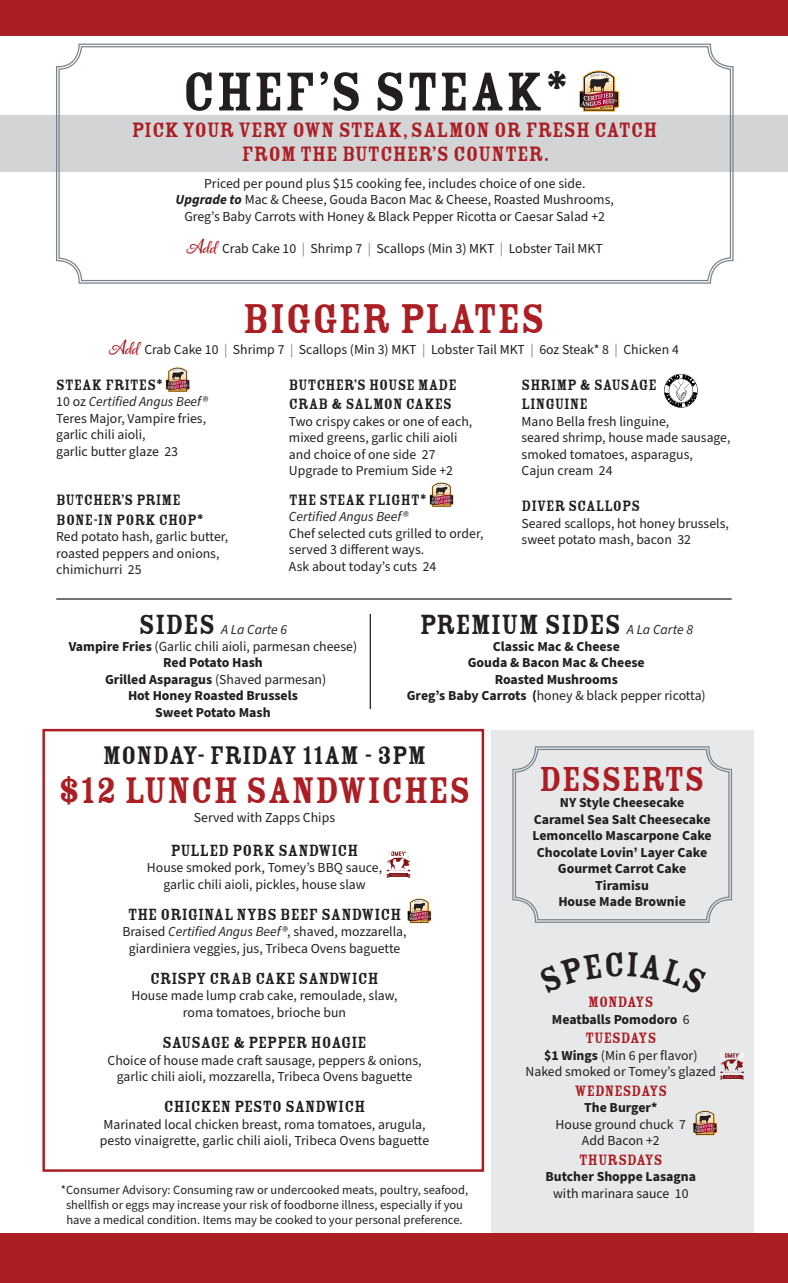
<style>
.page{position:relative;width:788px;height:1283px;background:#fff}
.page>*{position:absolute;margin:0;border:0;box-sizing:border-box;transform-origin:0 0}
.t1{font:60px "Che Guevara Golden Serif";color:#231f20}
.t2{font:45px "Che Guevara Golden Serif";color:#ab1e24}
.t3{font:40px "Che Guevara Golden Serif";color:#ab1e24}
.t4{font:37.5px "Che Guevara Golden Serif";color:#ab1e24}
.t5{font:30px "Che Guevara Golden Serif";color:#231f20}
.t6{font:27.5px "Che Guevara Golden Serif";color:#231f20}
.t7{font:22.5px/23.8px "Che Guevara Golden Serif";color:#ab1e24;text-align:center}
.t8{font:17.5px "Che Guevara Golden Serif";color:#231f20}
.t9{font:16.25px/19.5px "Che Guevara Golden Serif";color:#231f20}
.t10{font:16.25px "Che Guevara Golden Serif";color:#ab1e24}
.t11{font:13.75px/16.5px "Source Sans Pro";color:#231f20;text-align:center}
.t12{font:700 13.75px/16.5px "Source Sans Pro";color:#231f20;text-align:center}
.t13{font:italic 13.75px "Source Sans Pro";color:#231f20}
.t14{font:12.5px/15px "Source Sans Pro";color:#231f20;text-align:center}
.s1{font-weight:700;font-style:italic}
.s2{font-family:"Alana";font-weight:700;font-size:17.5px;color:#ab1e24}
.s3{color:#7a838a}
.s4{font-style:italic}
.s5{font-family:"Che Guevara Golden Serif";font-weight:400;font-size:30px}
.s6{font-weight:400;font-style:italic}
.s7{font-weight:400}
.s8{font-family:"Source Sans Pro";font-style:italic;font-size:13.75px}
.s9{font-weight:700}
</style>
<div class="page">
<div style="left:42px;top:729px;width:442px;height:442px;border:2px solid #ab1e24"></div>
<div style="left:491px;top:730px;width:262px;height:503px;background:#e7e8e9"></div>
<div style="left:0;top:1233px;width:788px;height:49px;background:#ab1e24"></div>
<svg style="left:166px;top:367px;width:24px;height:25px"></svg>
<svg style="left:429px;top:482px;width:24px;height:25px"></svg>
<hr style="left:56px;top:598px;width:675px;height:1px;background:#231f20">
<hr style="left:369px;top:614px;width:2px;height:95px;background:#231f20">
<svg style="left:512px;top:746px;width:220px;height:177px"></svg>
<div style="left:515px;top:749px;width:214px;height:171px;border:1px solid #7a838a;border-radius:22px"></div>
<div style="left:0;top:115px;width:788px;height:56px;background:#d2d4d5"></div>
<svg style="left:55px;top:43px;width:679px;height:241px"></svg>
<div style="left:58px;top:46px;width:673px;height:235px;border:1px solid #7a838a;border-radius:22px"></div>
<svg style="left:720px;top:1053px;width:24px;height:26px"></svg>
<div style="left:0;top:0;width:788px;height:36px;background:#ab1e24"></div>
<svg style="left:386px;top:851px;width:24px;height:26px"></svg>
<svg style="left:664px;top:373px;width:34px;height:35px"></svg>
<div style="left:664px;top:374px;width:33px;height:34px;border:1px solid #040503;border-radius:50%"></div>
<div style="left:668px;top:378px;width:25px;height:25px;border:1px solid #040503;border-radius:50%"></div>
<img style="left:673px;top:386px;width:15px;height:6px">
<svg style="left:407px;top:898px;width:24px;height:25px"></svg>
<svg style="left:693px;top:1110px;width:24px;height:25px"></svg>
<svg style="left:666px;top:375px;width:29px;height:11px"></svg>
<svg style="left:665px;top:392px;width:31px;height:15px"></svg>
<h1 class="t1" style="left:182px;top:59px;width:387px">CHEF’S STEAK*</h1>
<h3 class="t7" style="left:132px;top:119px;width:527px">PICK YOUR VERY OWN STEAK, SALMON OR FRESH CATCH<br>FROM THE BUTCHER’S COUNTER.</h3>
<p class="t11" style="left:176px;top:175px;width:440px">Priced per pound plus $15 cooking fee, includes choice of one side.<br><span class="s1">Upgrade to</span> Mac &amp; Cheese, Gouda Bacon Mac &amp; Cheese, Roasted Mushrooms,<br>Greg’s Baby Carrots with Honey &amp; Black Pepper Ricotta or Caesar Salad +2</p>
<p class="t11" style="left:187px;top:240px;width:417px"><span class="s2">Add</span> Crab Cake 10 <span class="s3">|</span> Shrimp 7 <span class="s3">|</span> Scallops (Min 3) MKT <span class="s3">|</span> Lobster Tail MKT</p>
<h2 class="t2" style="left:243px;top:294px;width:303px">BIGGER PLATES</h2>
<p class="t11" style="left:109px;top:341px;width:571px"><span class="s2">Add</span> Crab Cake 10 <span class="s3">|</span> Shrimp 7 <span class="s3">|</span> Scallops (Min 3) MKT <span class="s3">|</span> Lobster Tail MKT <span class="s3">|</span> 6oz Steak* 8 <span class="s3">|</span> Chicken 4</p>
<p class="t9" style="left:56px;top:375px;width:108px">STEAK FRITES*</p>
<p class="t11" style="left:56px;top:394px;width:153px;text-align:left">10 oz <span class="s4">Certified Angus Beef®<br></span>Teres Major, Vampire fries, garlic chili aioli,<br>garlic butter glaze 23</p>
<p class="t9" style="left:56px;top:490px;width:148px">BUTCHER’S PRIME<br>BONE-IN PORK CHOP*</p>
<p class="t11" style="left:56px;top:529px;width:173px;text-align:left">Red potato hash, garlic butter, roasted peppers and onions, chimichurri 25</p>
<p class="t9" style="left:289px;top:375px;width:169px">BUTCHER’S HOUSE MADE<br>CRAB &amp; SALMON CAKES</p>
<p class="t11" style="left:289px;top:413px;width:185px;text-align:left">Two crispy cakes or one of each, mixed greens, garlic chili aioli and choice of one side 27<br>Upgrade to Premium Side +2</p>
<p class="t9" style="left:289px;top:490px;width:139px">THE STEAK FLIGHT*</p>
<p class="t13" style="left:289px;top:507px;width:121px">Certified Angus Beef®</p>
<p class="t11" style="left:289px;top:525px;width:196px;text-align:left">Chef selected cuts grilled to order, served 3 different ways.<br>Ask about today’s cuts 24</p>
<p class="t9" style="left:521px;top:375px;width:137px">SHRIMP &amp; SAUSAGE<br>LINGUINE</p>
<p class="t11" style="left:521px;top:413px;width:210px;text-align:left">Mano Bella fresh linguine,<br>seared shrimp, house made sausage, smoked tomatoes, asparagus,<br>Cajun cream 24</p>
<p class="t9" style="left:521px;top:496px;width:120px">DIVER SCALLOPS</p>
<p class="t11" style="left:521px;top:515px;width:209px;text-align:left">Seared scallops, hot honey brussels, sweet potato mash, bacon 32</p>
<p class="t12" style="left:69px;top:621px;width:290px"><span class="s5">SIDES</span> <span class="s6">A La Carte 6<br></span>Vampire Fries <span class="s7">(Garlic chili aioli, parmesan cheese)<br></span>Red Potato Hash<br>Grilled Asparagus <span class="s7">(Shaved parmesan)<br></span>Hot Honey Roasted Brussels<br>Sweet Potato Mash</p>
<h3 class="t5" style="left:419px;top:608px;width:275px">PREMIUM SIDES <span class="s8">A La Carte 8</span></h3>
<p class="t12" style="left:407px;top:638px;width:300px">Classic Mac &amp; Cheese<br>Gouda &amp; Bacon Mac &amp; Cheese<br>Roasted Mushrooms<br>Greg’s Baby Carrots (<span class="s7">honey &amp; black pepper ricotta)</span></p>
<h3 class="t6" style="left:103px;top:740px;width:325px">MONDAY- FRIDAY 11AM - 3PM</h3>
<h3 class="t3" style="left:58px;top:768px;width:414px">$12 LUNCH SANDWICHES</h3>
<p class="t11" style="left:194px;top:809px;width:143px">Served with Zapps Chips</p>
<p class="t8" style="left:171px;top:841px;width:189px">PULLED PORK SANDWICH</p>
<p class="t11" style="left:147px;top:860px;width:237px">House smoked pork, Tomey’s BBQ sauce, garlic chili aioli, pickles, house slaw</p>
<p class="t8" style="left:128px;top:905px;width:275px">THE ORIGINAL NYBS BEEF SANDWICH</p>
<p class="t11" style="left:122px;top:924px;width:286px">Braised <span class="s4">Certified Angus Beef®</span>, shaved, mozzarella, giardiniera veggies, jus, Tribeca Ovens baguette</p>
<p class="t8" style="left:150px;top:969px;width:230px">CRISPY CRAB CAKE SANDWICH</p>
<p class="t11" style="left:131px;top:988px;width:267px">House made lump crab cake, remoulade, slaw, roma tomatoes, brioche bun</p>
<p class="t8" style="left:162px;top:1033px;width:205px">SAUSAGE &amp; PEPPER HOAGIE</p>
<p class="t11" style="left:107px;top:1052px;width:315px">Choice of house made craft sausage, peppers &amp; onions, garlic chili aioli, mozzarella, Tribeca Ovens baguette</p>
<p class="t8" style="left:164px;top:1097px;width:203px">CHICKEN PESTO SANDWICH</p>
<p class="t11" style="left:100px;top:1116px;width:331px;text-align:left">Marinated local chicken breast, roma tomatoes, arugula, pesto vinaigrette, garlic chili aioli, Tribeca Ovens baguette</p>
<p class="t14" style="left:61px;top:1182px;width:408px">*Consumer Advisory: Consuming raw or undercooked meats, poultry, seafood, shellfish or eggs may increase your risk of foodborne illness, especially if you have a medical condition. Items may be cooked to your personal preference.</p>
<h3 class="t4" style="left:539px;top:758px;width:167px">DESSERTS</h3>
<p class="t12" style="left:532px;top:794px;width:181px">NY Style Cheesecake<br>Caramel Sea Salt Cheesecake<br>Lemoncello Mascarpone Cake<br>Chocolate Lovin’ Layer Cake<br>Gourmet Carrot Cake<br>Tiramisu<br>House Made Brownie</p>
<p class="t10" style="left:588px;top:993px;width:67px">MONDAYS</p>
<p class="t12" style="left:552px;top:1011px;width:139px">Meatballs Pomodoro <span class="s7">6</span></p>
<p class="t10" style="left:585px;top:1029px;width:73px">TUESDAYS</p>
<p class="t11" style="left:525px;top:1047px;width:192px"><span class="s9">$1 Wings</span> (Min 6 per flavor)<br>Naked smoked or Tomey’s glazed</p>
<p class="t10" style="left:574px;top:1081px;width:94px">WEDNESDAYS</p>
<p class="t12" style="left:584px;top:1099px;width:75px">The Burger*</p>
<p class="t11" style="left:555px;top:1116px;width:132px">House ground chuck 7<br>Add Bacon +2</p>
<p class="t10" style="left:579px;top:1150px;width:85px">THURSDAYS</p>
<p class="t12" style="left:545px;top:1168px;width:152px">Butcher Shoppe Lasagna</p>
<p class="t11" style="left:553px;top:1185px;width:137px">with marinara sauce 10</p>
</div>
